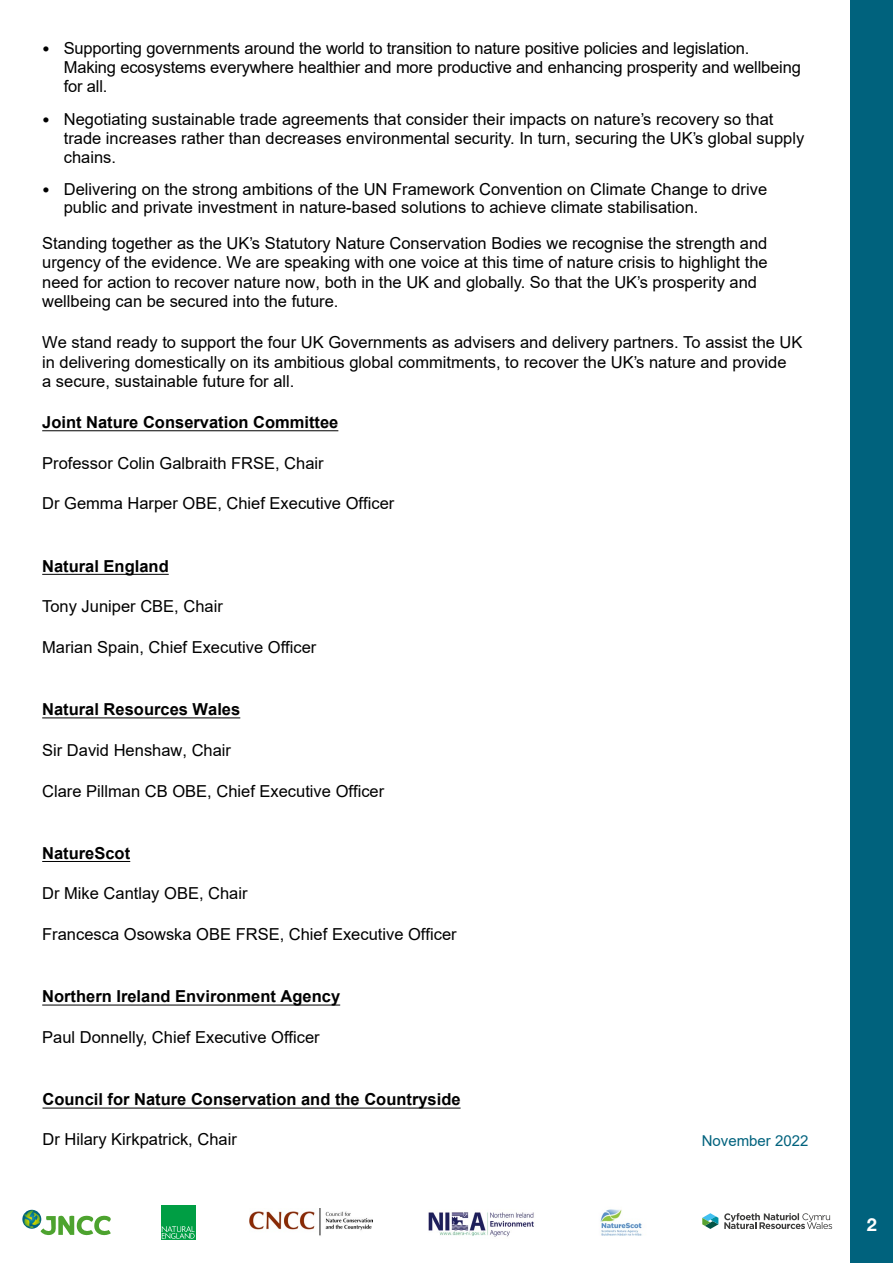
<style>
.page{position:relative;width:893px;height:1263px;background:#fff}
.page>*{position:absolute;margin:0;border:0;box-sizing:border-box;transform-origin:0 0}
.t1{font:700 18px "Helvetica Neue LT Std";color:#fff}
.t2{font:16.5px/19.5px "Arial";color:#000}
.t3{font:700 16.5px "Arial";color:#000}
.t4{font:15px "Arial";color:#00627d}
.s1{font-family:"Helvetica Neue LT Std";font-size:14.25px}
</style>
<div class="page">
<div style="left:850px;top:0;width:43px;height:1263px;background:#00627d"></div>
<svg style="left:23px;top:1210px;width:88px;height:26px"></svg>
<div style="left:161px;top:1205px;width:35px;height:35px;background:#009e44"></div>
<svg style="left:162px;top:1226px;width:33px;height:13px"></svg>
<img style="left:250px;top:1208px;width:122px;height:28px">
<img style="left:428px;top:1212px;width:106px;height:25px">
<img style="left:600px;top:1209px;width:42px;height:27px">
<svg style="left:724px;top:1213px;width:108px;height:16px"></svg>
<svg style="left:702px;top:1213px;width:16px;height:16px"></svg>
<hr style="left:43px;top:1108px;width:418px;height:1px;background:#000">
<hr style="left:42px;top:430px;width:296px;height:1px;background:#000">
<hr style="left:42px;top:574px;width:127px;height:1px;background:#000">
<hr style="left:42px;top:717px;width:198px;height:1px;background:#000">
<hr style="left:42px;top:861px;width:88px;height:1px;background:#000">
<hr style="left:42px;top:1005px;width:298px;height:1px;background:#000">
<p class="t2" style="left:64px;top:39px;width:739px;line-height:19px;text-indent:-21px"><span class="s1">•</span> Supporting governments around the world to transition to nature positive policies and legislation.<br>Making ecosystems everywhere healthier and more productive and enhancing prosperity and wellbeing for all.</p>
<p class="t2" style="left:64px;top:109px;width:742px;line-height:19px;text-indent:-21px"><span class="s1">•</span> Negotiating sustainable trade agreements that consider their impacts on nature’s recovery so that trade increases rather than decreases environmental security. In turn, securing the UK’s global supply chains.</p>
<p class="t2" style="left:64px;top:180px;width:705px;line-height:18.6px;text-indent:-21px"><span class="s1">•</span> Delivering on the strong ambitions of the UN Framework Convention on Climate Change to drive public and private investment in nature-based solutions to achieve climate stabilisation.</p>
<p class="t2" style="left:42px;top:233px;width:727px">Standing together as the UK’s Statutory Nature Conservation Bodies we recognise the strength and urgency of the evidence. We are speaking with one voice at this time of nature crisis to highlight the need for action to recover nature now, both in the UK and globally. So that the UK’s prosperity and wellbeing can be secured into the future.</p>
<p class="t2" style="left:42px;top:332px;width:762px">We stand ready to support the four UK Governments as advisers and delivery partners. To assist the UK in delivering domestically on its ambitious global commitments, to recover the UK’s nature and provide<br>a secure, sustainable future for all.</p>
<h3 class="t3" style="left:42px;top:411px;width:298px">Joint Nature Conservation Committee</h3>
<p class="t2" style="left:42px;top:453px;width:283px">Professor Colin Galbraith FRSE, Chair</p>
<p class="t2" style="left:42px;top:494px;width:354px">Dr Gemma Harper OBE, Chief Executive Officer</p>
<h3 class="t3" style="left:42px;top:554px;width:128px">Natural England</h3>
<p class="t2" style="left:42px;top:597px;width:182px">Tony Juniper CBE, Chair</p>
<p class="t2" style="left:42px;top:637px;width:276px">Marian Spain, Chief Executive Officer</p>
<h3 class="t3" style="left:42px;top:698px;width:200px">Natural Resources Wales</h3>
<p class="t2" style="left:42px;top:740px;width:190px">Sir David Henshaw, Chair</p>
<p class="t2" style="left:42px;top:781px;width:344px">Clare Pillman CB OBE, Chief Executive Officer</p>
<h3 class="t3" style="left:42px;top:841px;width:90px">NatureScot</h3>
<p class="t2" style="left:42px;top:884px;width:207px">Dr Mike Cantlay OBE, Chair</p>
<p class="t2" style="left:42px;top:924px;width:416px">Francesca Osowska OBE FRSE, Chief Executive Officer</p>
<h3 class="t3" style="left:42px;top:985px;width:299px">Northern Ireland Environment Agency</h3>
<p class="t2" style="left:42px;top:1027px;width:279px">Paul Donnelly, Chief Executive Officer</p>
<h3 class="t3" style="left:43px;top:1087px;width:420px">Council for Nature Conservation and the Countryside</h3>
<p class="t2" style="left:43px;top:1129px;width:196px">Dr Hilary Kirkpatrick, Chair</p>
<p class="t4" style="left:702px;top:1131px;width:108px">November 2022</p>
<p class="t1" style="left:867px;top:1214px;width:12px">2</p>
</div>
